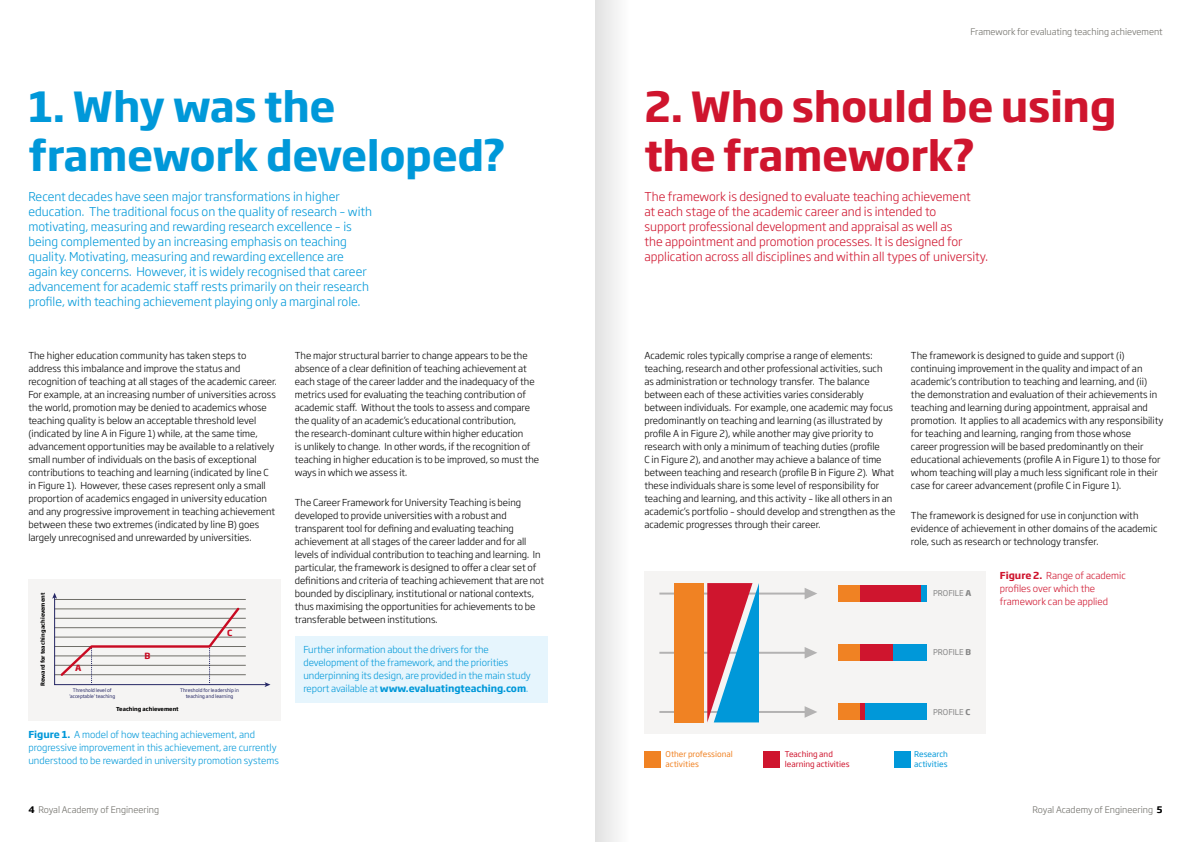
<style>
.page{position:relative;width:1191px;height:842px;background:#fff}
.page>*{position:absolute;margin:0;border:0;box-sizing:border-box;transform-origin:0 0}
.t1{font:700 41px/49px "Soho Gothic Pro";letter-spacing:-.01em;color:#cf152e}
.t2{font:700 41px/49px "Soho Gothic Pro";letter-spacing:-.01em;color:#0098d9}
.t3{font:300 12px/15px "Soho Gothic Pro";color:#0098d9}
.t4{font:300 12px/15px "Soho Gothic Pro";color:#cf152e}
.t5{font:300 9.5px/13px "Soho Gothic Pro";color:#000}
.t6{font:300 9.5px/13px "Soho Gothic Pro";letter-spacing:-.005em;color:#0098d9}
.t7{font:300 9.5px/13px "Soho Gothic Pro";color:#cf152e}
.t8{font:300 9px "Soho Gothic Pro";color:#6f6e68}
.t9{font:700 8.4px "Soho Gothic Pro";color:#c90a22}
.t10{font:7.9px/9.5px "Soho Gothic Pro";color:#cf152e}
.t11{font:7.9px/9.5px "Soho Gothic Pro";color:#f08223}
.t12{font:7.9px "Soho Gothic Pro";color:#878787}
.t13{font:7.9px/9.5px "Soho Gothic Pro";color:#0098d9}
.t14{font:700 5.4px "Soho Gothic Pro";letter-spacing:-.005em;color:#000}
.t15{font:4.8px/5.8px "Soho Gothic Pro";color:#252765;text-align:center}
.s1{font-weight:700}
.s2{font-weight:700;color:#000}
</style>
<div class="page">
<div style="left:295px;top:636px;width:252px;height:67px;background:#e6f5fd"></div>
<div style="left:28px;top:580px;width:253px;height:141px;background:#f5f4f3"></div>
<svg style="left:52px;top:593px;width:218px;height:94px"></svg>
<div style="left:644px;top:572px;width:341px;height:162px;background:#f5f4f3"></div>
<hr style="left:659px;top:593px;width:155px;height:1px;background:#b3b2b2">
<svg style="left:804px;top:588px;width:13px;height:11px"></svg>
<hr style="left:659px;top:652px;width:155px;height:2px;background:#b3b2b2">
<svg style="left:804px;top:647px;width:13px;height:11px"></svg>
<hr style="left:659px;top:711px;width:155px;height:2px;background:#b3b2b2">
<svg style="left:804px;top:706px;width:13px;height:12px"></svg>
<div style="left:674px;top:583px;width:30px;height:139px;background:#f08223"></div>
<svg style="left:707px;top:583px;width:52px;height:139px;background:#796a91"></svg>
<div style="left:838px;top:585px;width:22px;height:17px;background:#f08223"></div>
<div style="left:860px;top:585px;width:61px;height:17px;background:#cf152e"></div>
<div style="left:921px;top:585px;width:6px;height:17px;background:#0098d9"></div>
<div style="left:838px;top:644px;width:22px;height:17px;background:#f08223"></div>
<div style="left:860px;top:644px;width:33px;height:17px;background:#cf152e"></div>
<div style="left:893px;top:644px;width:34px;height:17px;background:#0098d9"></div>
<div style="left:838px;top:704px;width:22px;height:16px;background:#f08223"></div>
<div style="left:860px;top:704px;width:5px;height:16px;background:#cf152e"></div>
<div style="left:865px;top:704px;width:62px;height:16px;background:#0098d9"></div>
<div style="left:644px;top:751px;width:16px;height:17px;background:#f08223"></div>
<div style="left:763px;top:751px;width:17px;height:17px;background:#cf152e"></div>
<div style="left:894px;top:751px;width:16px;height:17px;background:#0098d9"></div>
<div style="left:595px;top:0;width:34px;height:842px;background:linear-gradient(to right,#e1e1e1,#fdfdfd)"></div>
<h1 class="t2" style="left:28px;top:79px;width:479px">1. Why was the framework developed?</h1>
<p class="t3" style="left:28px;top:189px;width:345px">Recent decades have seen major transformations in higher education. The traditional focus on the quality of research – with motivating, measuring and rewarding research excellence – is being complemented by an increasing emphasis on teaching quality. Motivating, measuring and rewarding excellence are again key concerns. However, it is widely recognised that career advancement for academic staff rests primarily on their research profile, with teaching achievement playing only a marginal role.</p>
<p class="t5" style="left:28px;top:348px;width:250px">The higher education community has taken steps to address this imbalance and improve the status and recognition of teaching at all stages of the academic career.<br>For example, at an increasing number of universities across the world, promotion may be denied to academics whose teaching quality is below an acceptable threshold level (indicated by line A in Figure 1) while, at the same time, advancement opportunities may be available to a relatively small number of individuals on the basis of exceptional contributions to teaching and learning (indicated by line C in Figure 1). However, these cases represent only a small proportion of academics engaged in university education and any progressive improvement in teaching achievement between these two extremes (indicated by line B) goes largely unrecognised and unrewarded by universities.</p>
<p class="t5" style="left:295px;top:348px;width:246px">The major structural barrier to change appears to be the absence of a clear definition of teaching achievement at each stage of the career ladder and the inadequacy of the metrics used for evaluating the teaching contribution of academic staff. Without the tools to assess and compare the quality of an academic’s educational contribution,<br>the research-dominant culture within higher education<br>is unlikely to change. In other words, if the recognition of teaching in higher education is to be improved, so must the ways in which we assess it.</p>
<p class="t5" style="left:295px;top:495px;width:251px">The Career Framework for University Teaching is being developed to provide universities with a robust and transparent tool for defining and evaluating teaching achievement at all stages of the career ladder and for all levels of individual contribution to teaching and learning. In particular, the framework is designed to offer a clear set of definitions and criteria of teaching achievement that are not bounded by disciplinary, institutional or national contexts, thus maximising the opportunities for achievements to be transferable between institutions.</p>
<p class="t6" style="left:303px;top:642px;width:229px">Further information about the drivers for the development of the framework, and the priorities underpinning its design, are provided in the main study report available at <span class="s1">www.evaluatingteaching.com</span>.</p>
<p class="t14" style="left:39px;top:686px;width:94px;rotate:-90deg">Reward for teaching achievement</p>
<p class="t9" style="left:227px;top:626px;width:7px">C</p>
<p class="t9" style="left:144px;top:649px;width:7px">B</p>
<p class="t9" style="left:75px;top:661px;width:8px">A</p>
<p class="t15" style="left:69px;top:687px;width:47px">Threshold level of ‘acceptable’ teaching</p>
<p class="t15" style="left:180px;top:687px;width:60px">Threshold for leadership in teaching and learning</p>
<p class="t14" style="left:116px;top:704px;width:64px">Teaching achievement</p>
<p class="t6" style="left:28px;top:728px;width:252px"><span class="s1">Figure 1.</span> A model of how teaching achievement, and progressive improvement in this achievement, are currently understood to be rewarded in university promotion systems</p>
<p class="t8" style="left:970px;top:25px;width:194px">Framework for evaluating teaching achievement</p>
<h1 class="t1" style="left:644px;top:79px;width:474px">2. Who should be using the framework?</h1>
<p class="t4" style="left:644px;top:189px;width:345px">The framework is designed to evaluate teaching achievement<br>at each stage of the academic career and is intended to<br>support professional development and appraisal as well as<br>the appointment and promotion processes. It is designed for application across all disciplines and within all types of university.</p>
<p class="t5" style="left:644px;top:348px;width:252px">Academic roles typically comprise a range of elements: teaching, research and other professional activities, such<br>as administration or technology transfer. The balance between each of these activities varies considerably between individuals. For example, one academic may focus predominantly on teaching and learning (as illustrated by profile A in Figure 2), while another may give priority to research with only a minimum of teaching duties (profile<br>C in Figure 2), and another may achieve a balance of time between teaching and research (profile B in Figure 2). What these individuals share is some level of responsibility for teaching and learning, and this activity – like all others in an academic’s portfolio – should develop and strengthen as the academic progresses through their career.</p>
<p class="t5" style="left:911px;top:348px;width:254px">The framework is designed to guide and support (i) continuing improvement in the quality and impact of an academic’s contribution to teaching and learning, and (ii) the demonstration and evaluation of their achievements in teaching and learning during appointment, appraisal and promotion. It applies to all academics with any responsibility for teaching and learning, ranging from those whose<br>career progression will be based predominantly on their educational achievements (profile A in Figure 1) to those for whom teaching will play a much less significant role in their case for career advancement (profile C in Figure 1).</p>
<p class="t5" style="left:911px;top:508px;width:248px">The framework is designed for use in conjunction with evidence of achievement in other domains of the academic role, such as research or technology transfer.</p>
<p class="t12" style="left:933px;top:587px;width:40px">PROFILE <span class="s1">A</span></p>
<p class="t12" style="left:933px;top:646px;width:39px">PROFILE <span class="s1">B</span></p>
<p class="t12" style="left:933px;top:705px;width:39px">PROFILE <span class="s1">C</span></p>
<p class="t11" style="left:665px;top:749px;width:69px">Other professional activities</p>
<p class="t10" style="left:785px;top:749px;width:66px">Teaching and learning activities</p>
<p class="t13" style="left:914px;top:749px;width:35px">Research activities</p>
<p class="t7" style="left:999px;top:569px;width:127px"><span class="s1">Figure 2.</span> Range of academic profiles over which the framework can be applied</p>
<p class="t8" style="left:28px;top:803px;width:132px"><span class="s2">4</span> Royal Academy of Engineering</p>
<p class="t8" style="left:1032px;top:803px;width:132px">Royal Academy of Engineering <span class="s2">5</span></p>
</div>
